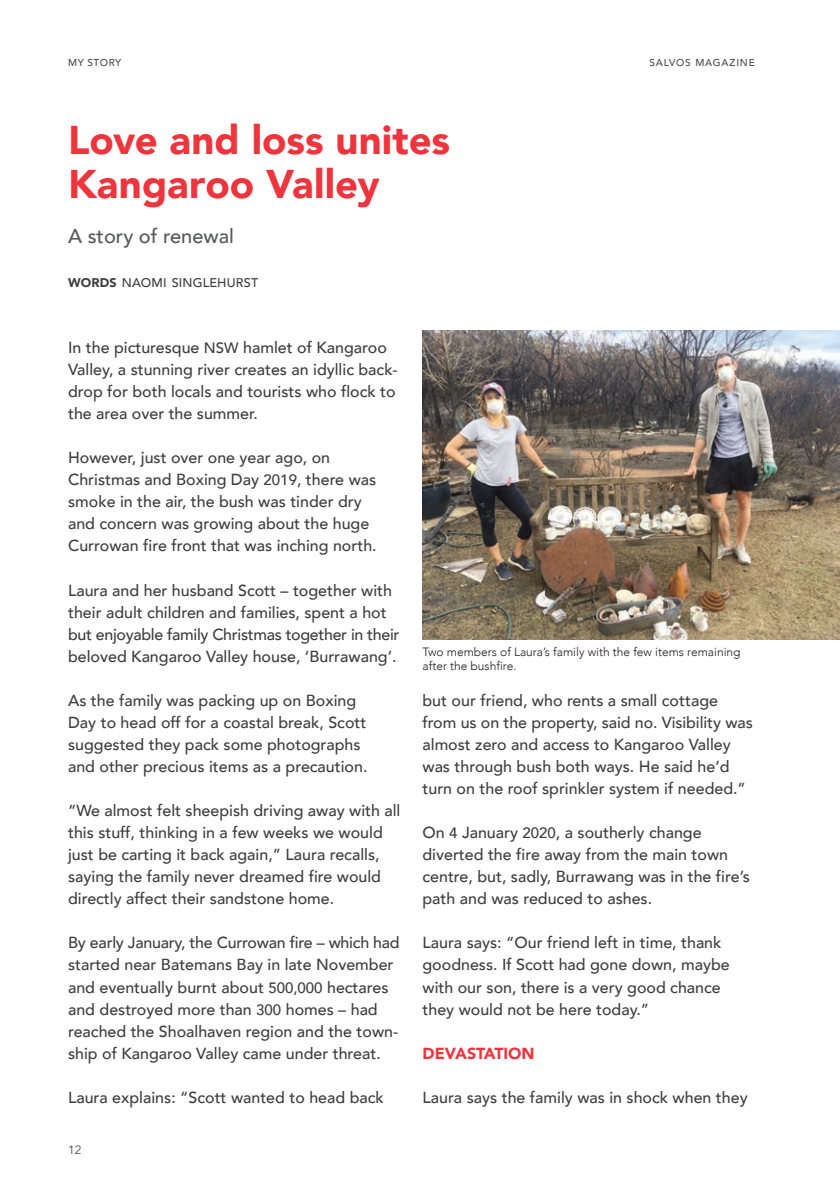
<style>
.page{position:relative;width:840px;height:1191px;background:#fff}
.page>*{position:absolute;margin:0;border:0;box-sizing:border-box;transform-origin:0 0}
.Salvos_Header{font:900 40px/44px "Avenir";color:#ee343d}
.Salvos_Subhead{font:500 20px "Avenir";color:#57585a}
.Body{font:500 16px/22px "Avenir";color:#3e3e3f}
.Intext_Subhead{font:900 16px "Avenir";color:#ee343d}
.Salvos_By-Line{font:500 12.6px "Avenir";letter-spacing:.015em;color:#3e3e3f}
.Image_Caption{font:300 12px/14.4px "Avenir";color:#231f20}
.t1{font:12px "Avenir";color:#4b4c4d}
.Page_name_-_Left{font:500 10px "Avenir";letter-spacing:.08em;color:#4b4c4d}
.Page_name_-_Left-2{font:500 10px "Avenir";letter-spacing:.06em;color:#4b4c4d}
.s1{font-weight:900}
.s2{font-size:15px}
</style>
<div class="page">
<img style="left:422px;top:331px;width:417px;height:308px">
<p class="Page_name_-_Left-2" style="left:68px;top:54px;width:55px">MY STORY</p>
<p class="Salvos_Header" style="left:68px;top:117px;width:383px">Love and loss unites<br>Kangaroo Valley</p>
<p class="Salvos_Subhead" style="left:68px;top:218px;width:167px">A story of renewal</p>
<p class="Salvos_By-Line" style="left:68px;top:271px;width:192px"><span class="s1">WORDS</span> NAOMI SINGLEHURST</p>
<p class="Page_name_-_Left" style="left:649px;top:54px;width:107px">SALVOS MAGAZINE</p>
<p class="Body" style="left:68px;top:335px;width:331px">In the picturesque <span class="s2">NSW</span> hamlet of Kangaroo Valley, a stunning river creates an idyllic back&shy;drop for both locals and tourists who flock to the area over the summer.</p>
<p class="Body" style="left:68px;top:446px;width:310px">However, just over one year ago, on Christmas and Boxing Day <span class="s2">2019</span>, there was smoke in the air, the bush was tinder dry and concern was growing about the huge Currowan fire front that was inching north.</p>
<p class="Body" style="left:68px;top:578px;width:333px">Laura and her husband Scott – together with their adult children and families, spent a hot but enjoyable family Christmas together in their beloved Kangaroo Valley house, ‘Burrawang’.</p>
<p class="Body" style="left:68px;top:688px;width:301px">As the family was packing up on Boxing Day to head off for a coastal break, Scott suggested they pack some photographs and other precious items as a precaution.</p>
<p class="Body" style="left:68px;top:798px;width:333px">“We almost felt sheepish driving away with all this stuff, thinking in a few weeks we would just be carting it back again,” Laura recalls, saying the family never dreamed fire would directly affect their sandstone home.</p>
<p class="Body" style="left:68px;top:931px;width:333px">By early January, the Currowan fire – which had started near Batemans Bay in late November and eventually burnt about <span class="s2">500,000</span> hectares and destroyed more than <span class="s2">300</span> homes – had reached the Shoalhaven region and the town&shy;ship of Kangaroo Valley came under threat.</p>
<p class="Body" style="left:68px;top:1085px;width:317px">Laura explains: “Scott wanted to head back</p>
<p class="t1" style="left:68px;top:1142px;width:15px">12</p>
<p class="Image_Caption" style="left:422px;top:644px;width:319px">Two members of Laura’s family with the few items remaining after the bushfire.</p>
<p class="Body" style="left:422px;top:688px;width:331px">but our friend, who rents a small cottage from us on the property, said no. Visibility was almost zero and access to Kangaroo Valley was through bush both ways. He said he’d turn on the roof sprinkler system if needed.”</p>
<p class="Body" style="left:422px;top:820px;width:329px">On <span class="s2">4</span> January <span class="s2">2020</span>, a southerly change diverted the fire away from the main town centre, but, sadly, Burrawang was in the fire’s path and was reduced to ashes.</p>
<p class="Body" style="left:422px;top:931px;width:308px">Laura says: “Our friend left in time, thank goodness. If Scott had gone down, maybe with our son, there is a very good chance they would not be here today.”</p>
<p class="Intext_Subhead" style="left:422px;top:1039px;width:114px">DEVASTATION</p>
<p class="Body" style="left:422px;top:1085px;width:326px">Laura says the family was in shock when they</p>
</div>
